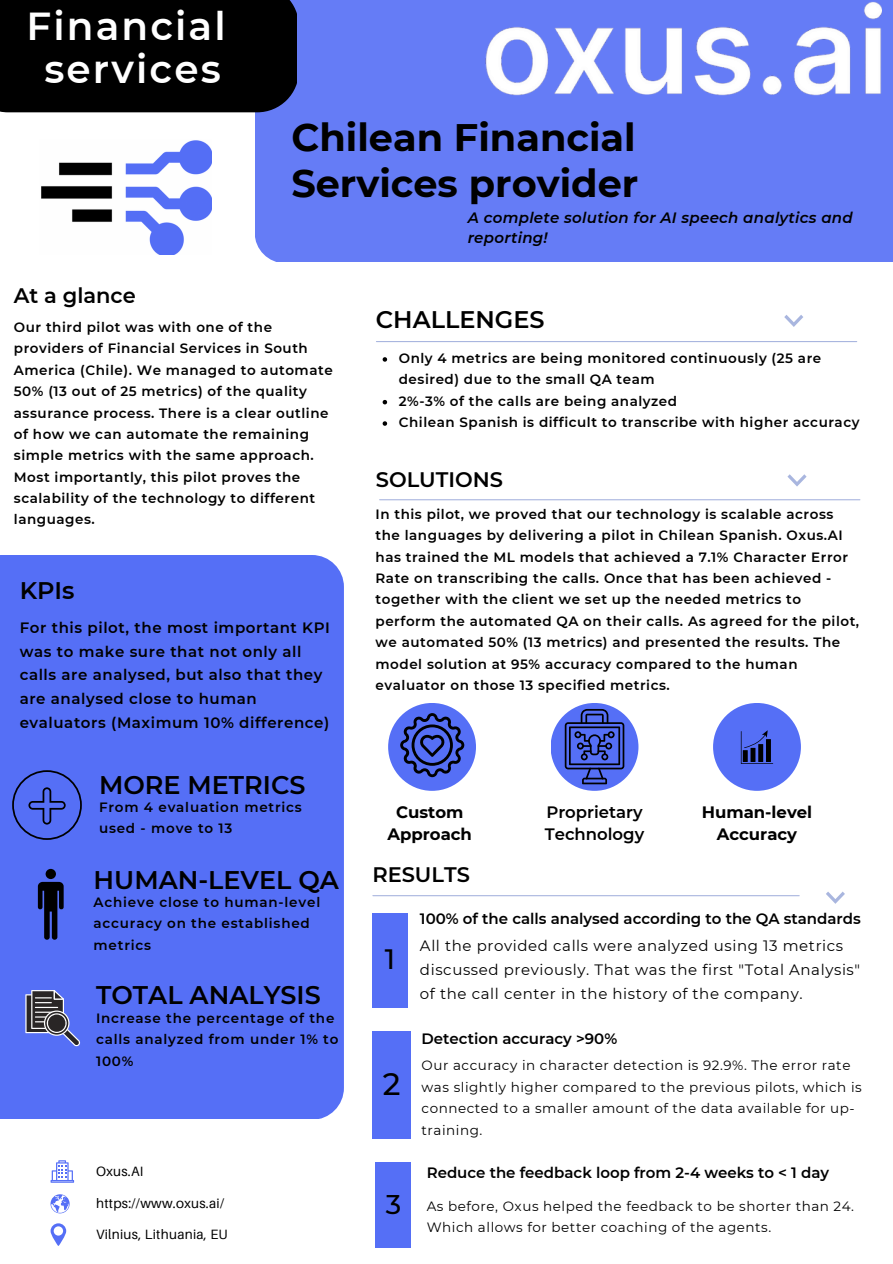
<style>
.page{position:relative;width:893px;height:1264px;background:#fff}
.page>*{position:absolute;margin:0;border:0;box-sizing:border-box;transform-origin:0 0}
.t1{font:600 39px/42.8px "Montserrat";letter-spacing:.055em;color:#fff;text-align:center}
.t2{font:700 38.25px/45.5px "Montserrat";color:#000}
.t3{font:500 30.9px "Montserrat";color:#000}
.t4{font:500 28.05px "Montserrat";color:#000}
.t5{font:500 27px "Montserrat";color:#000}
.t6{font:600 25.5px "Montserrat";color:#000}
.t7{font:600 24px "Montserrat";color:#000}
.t8{font:600 21px "Montserrat";color:#000}
.t9{font:700 16.5px/22.5px "Montserrat";color:#000;text-align:center}
.t10{font:600 16.5px/22.5px "Montserrat";color:#000}
.t11{font:600 15px/23.5px "Montserrat";letter-spacing:.04em;color:#000}
.t12{font:15px/23.5px "Montserrat";letter-spacing:.04em;color:#000}
.t13{font:600 15px "Montserrat";color:#000}
.t14{font:italic 600 15px/20.2px "Montserrat";letter-spacing:.02em;color:#000}
.t15{font:600 13.5px/21.3px "Montserrat";letter-spacing:.04em;color:#000}
.t16{font:13.5px/21.3px "Montserrat";letter-spacing:.04em;color:#000}
.t17{font:600 13.5px/21.3px "Montserrat";letter-spacing:.06em;color:#000}
.t18{font:13.5px "Aileron";letter-spacing:.02em;color:#000}
</style>
<div class="page">
<div style="left:0;top:555px;width:344px;height:563px;background:#556ff6"></div>
<svg style="left:51px;top:1223px;width:15px;height:22px"></svg>
<div style="left:254px;top:0;width:638px;height:262px;background:#657cf6"></div>
<img style="left:472px;top:0;width:409px;height:116px">
<div style="left:372px;top:913px;width:35px;height:94px;background:#556ff6"></div>
<div style="left:372px;top:1031px;width:38px;height:107px;background:#556ff6"></div>
<div style="left:375px;top:1162px;width:35px;height:85px;background:#556ff6"></div>
<hr style="left:376px;top:341px;width:480px;height:1px;background:#a9b6df">
<hr style="left:379px;top:499px;width:480px;height:1px;background:#a9b6df">
<hr style="left:373px;top:895px;width:426px;height:1px;background:#a9b6df">
<div style="left:388px;top:703px;width:88px;height:87px;background:#556ff6;border-radius:50%"></div>
<div style="left:550px;top:703px;width:88px;height:87px;background:#556ff6;border-radius:50%"></div>
<div style="left:713px;top:703px;width:87px;height:87px;background:#556ff6;border-radius:50%"></div>
<svg style="left:740px;top:730px;width:33px;height:34px"></svg>
<svg style="left:784px;top:315px;width:19px;height:12px"></svg>
<svg style="left:787px;top:474px;width:19px;height:12px"></svg>
<svg style="left:826px;top:891px;width:18px;height:12px"></svg>
<svg style="left:51px;top:1160px;width:23px;height:22px"></svg>
<svg style="left:50px;top:1194px;width:20px;height:19px"></svg>
<svg style="left:400px;top:713px;width:64px;height:64px"></svg>
<svg style="left:25px;top:990px;width:55px;height:56px;background:#60699f"></svg>
<svg style="left:564px;top:709px;width:60px;height:75px"></svg>
<div style="left:0;top:0;width:297px;height:112px;background:#000"></div>
<img style="left:41px;top:140px;width:170px;height:115px">
<svg style="left:12px;top:770px;width:70px;height:70px;background:#4a61d7"></svg>
<svg style="left:38px;top:868px;width:26px;height:71px;background:#24306a"></svg>
<svg style="left:382px;top:357px;width:5px;height:5px"></svg>
<svg style="left:382px;top:400px;width:5px;height:4px"></svg>
<svg style="left:382px;top:421px;width:5px;height:5px"></svg>
<h1 class="t1" style="left:27px;top:5px;width:201px">Financial services</h1>
<h2 class="t2" style="left:291px;top:115px;width:348px">Chilean Financial<br>Services provider</h2>
<p class="t14" style="left:467px;top:207px;width:386px">A complete solution for AI speech analytics and reporting!</p>
<h3 class="t8" style="left:14px;top:282px;width:123px">At a glance</h3>
<p class="t15" style="left:14px;top:316px;width:320px">Our third pilot was with one of the providers of Financial Services in South America (Chile). We managed to automate 50% (13 out of 25 metrics) of the quality assurance process. There is a clear outline of how we can automate the remaining simple metrics with the same approach.<br>Most importantly, this pilot proves the scalability of the technology to different languages.</p>
<h3 class="t7" style="left:20px;top:575px;width:56px">KPIs</h3>
<p class="t11" style="left:20px;top:616px;width:312px">For this pilot, the most important KPI was to make sure that not only all calls are analysed, but also that they are analysed close to human evaluators (Maximum 10% difference)</p>
<h3 class="t6" style="left:99px;top:768px;width:208px">MORE METRICS</h3>
<p class="t17" style="left:99px;top:796px;width:204px">From 4 evaluation metrics used - move to 13</p>
<h3 class="t6" style="left:94px;top:864px;width:247px">HUMAN-LEVEL QA</h3>
<p class="t17" style="left:94px;top:891px;width:228px">Achieve close to human-level accuracy on the established metrics</p>
<h3 class="t6" style="left:96px;top:979px;width:226px">TOTAL ANALYSIS</h3>
<p class="t17" style="left:96px;top:1007px;width:244px">Increase the percentage of the calls analyzed from under 1% to<br>100%</p>
<p class="t18" style="left:96px;top:1162px;width:49px">Oxus.AI</p>
<p class="t18" style="left:96px;top:1194px;width:129px">https://www.oxus.ai/</p>
<p class="t18" style="left:96px;top:1225px;width:133px">Vilnius, Lithuania, EU</p>
<h3 class="t7" style="left:376px;top:305px;width:170px">CHALLENGES</h3>
<p class="t15" style="left:399px;top:347px;width:462px">Only 4 metrics are being monitored continuously (25 are desired) due to the small QA team<br>2%-3% of the calls are being analyzed<br>Chilean Spanish is difficult to transcribe with higher accuracy</p>
<h3 class="t8" style="left:376px;top:466px;width:129px">SOLUTIONS</h3>
<p class="t15" style="left:375px;top:503px;width:485px">In this pilot, we proved that our technology is scalable across the languages by delivering a pilot in Chilean Spanish. Oxus.AI has trained the ML models that achieved a 7.1% Character Error Rate on transcribing the calls. Once that has been achieved - together with the client we set up the needed metrics to perform the automated QA on their calls. As agreed for the pilot, we automated 50% (13 metrics) and presented the results. The model solution at 95% accuracy compared to the human evaluator on those 13 specified metrics.</p>
<p class="t9" style="left:387px;top:800px;width:86px">Custom<br>Approach</p>
<p class="t10" style="left:545px;top:800px;width:101px">Proprietary<br>Technology</p>
<p class="t9" style="left:701px;top:800px;width:112px">Human-level<br>Accuracy</p>
<h3 class="t8" style="left:372px;top:861px;width:99px">RESULTS</h3>
<h3 class="t4" style="left:385px;top:942px;width:12px">1</h3>
<h3 class="t3" style="left:382px;top:1064px;width:19px">2</h3>
<h3 class="t5" style="left:385px;top:1187px;width:17px">3</h3>
<p class="t13" style="left:420px;top:910px;width:442px">100% of the calls analysed according to the QA standards</p>
<p class="t12" style="left:420px;top:934px;width:441px">All the provided calls were analyzed using 13 metrics discussed previously. That was the first "Total Analysis" of the call center in the history of the company.</p>
<p class="t13" style="left:421px;top:1029px;width:197px">Detection accuracy &gt;90%</p>
<p class="t16" style="left:421px;top:1054px;width:441px">Our accuracy in character detection is 92.9%. The error rate was slightly higher compared to the previous pilots, which is connected to a smaller amount of the data available for up&shy;training.</p>
<p class="t13" style="left:426px;top:1163px;width:404px">Reduce the feedback loop from 2-4 weeks to &lt; 1 day</p>
<p class="t16" style="left:426px;top:1195px;width:429px">As before, Oxus helped the feedback to be shorter than 24.<br>Which allows for better coaching of the agents.</p>
</div>
